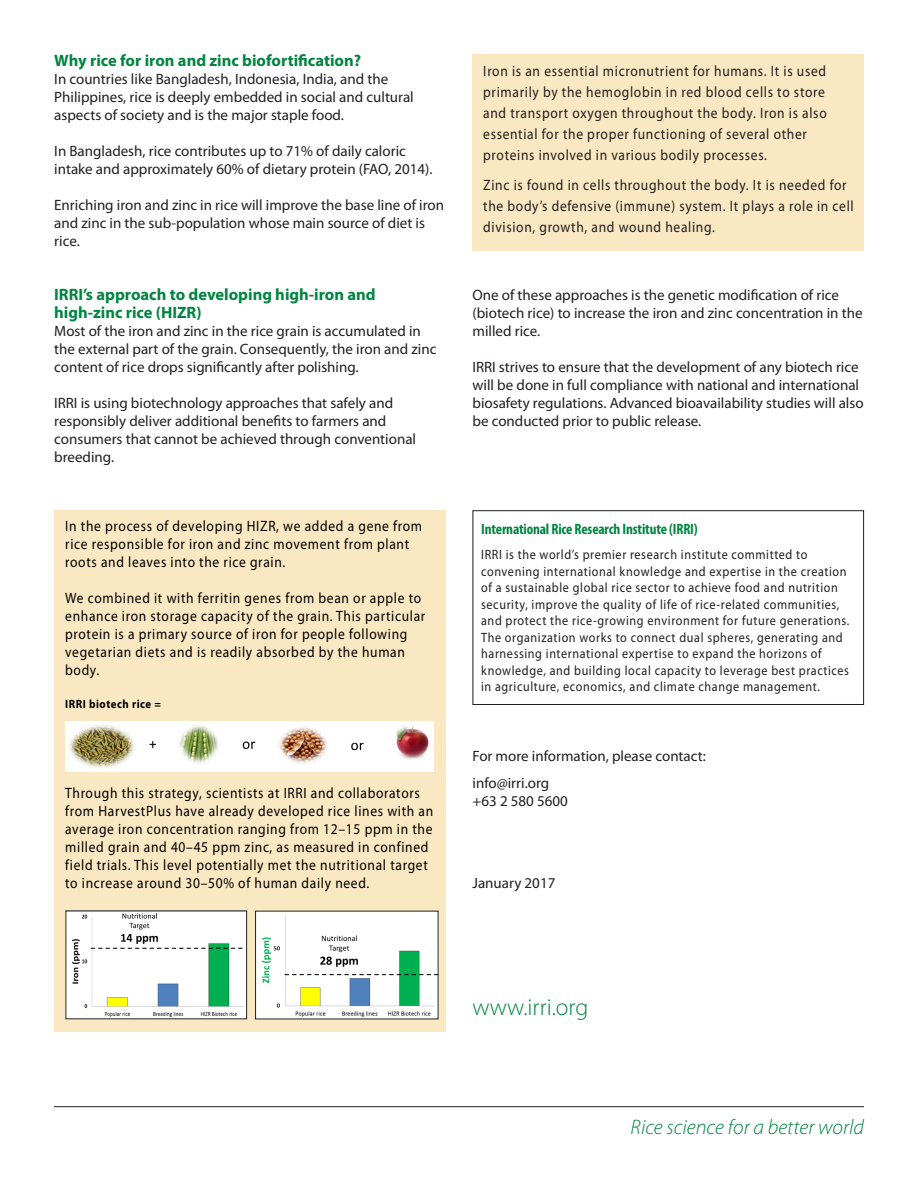
<style>
.page{position:relative;width:918px;height:1188px;background:#fff}
.page>*{position:absolute;margin:0;border:0;box-sizing:border-box;transform-origin:0 0}
.t1{font:300 23.7px "Myriad Pro";letter-spacing:.005em;color:#008540}
.t2{font:italic 300 21px "Myriad Pro";color:#008540}
.Heading_1{font:700 16.5px/18px "Myriad Pro";color:#008540}
.t3{font:15px/18px "Myriad Pro";color:#231f20}
.t4{font:15px/18px "Myriad Pro";letter-spacing:.05em;color:#000;scale:.9 1}
.t5{font:15px/21px "Myriad Pro";letter-spacing:.05em;color:#231f20;scale:.9 1}
.t6{font:700 condensed 15px "Myriad Pro";letter-spacing:-.01em;color:#008540}
.t7{font:13.5px/16.5px "Myriad Pro";letter-spacing:.05em;color:#231f20;scale:.9 1}
.t8{font:700 12px "Myriad Pro";letter-spacing:.05em;color:#000;scale:.9 1}
</style>
<div class="page">
<div style="left:472px;top:510px;width:392px;height:195px;border:1px solid #231f20"></div>
<div style="left:54px;top:510px;width:392px;height:522px;background:#fae8c3"></div>
<img style="left:66px;top:722px;width:368px;height:50px">
<img style="left:257px;top:913px;width:179px;height:104px">
<img style="left:68px;top:913px;width:177px;height:104px">
<hr style="left:54px;top:1106px;width:810px;height:1px;background:#231f20">
<div style="left:472px;top:54px;width:392px;height:196px;background:#fae8c3"></div>
<p class="Heading_1" style="left:54px;top:52px;width:308px">Why rice for iron and zinc biofortification?</p>
<p class="t3" style="left:54px;top:71px;width:361px">In countries like Bangladesh, Indonesia, India, and the<br>Philippines, rice is deeply embedded in social and cultural aspects of society and is the major staple food.</p>
<p class="t3" style="left:54px;top:143px;width:380px">In Bangladesh, rice contributes up to 71% of daily caloric intake and approximately 60% of dietary protein (FAO, 2014).</p>
<p class="t3" style="left:54px;top:197px;width:391px">Enriching iron and zinc in rice will improve the base line of iron and zinc in the sub-population whose main source of diet is rice.</p>
<p class="Heading_1" style="left:54px;top:286px;width:323px">IRRI’s approach to developing high-iron and high-zinc rice (HIZR)</p>
<p class="t3" style="left:54px;top:323px;width:384px">Most of the iron and zinc in the rice grain is accumulated in the external part of the grain. Consequently, the iron and zinc content of rice drops significantly after polishing.</p>
<p class="t3" style="left:54px;top:395px;width:363px">IRRI is using biotechnology approaches that safely and responsibly deliver additional benefits to farmers and consumers that cannot be achieved through conventional breeding.</p>
<p class="t4" style="left:65px;top:517px;width:398px">In the process of developing HIZR, we added a gene from rice responsible for iron and zinc movement from plant roots and leaves into the rice grain.</p>
<p class="t4" style="left:65px;top:589px;width:402px">We combined it with ferritin genes from bean or apple to enhance iron storage capacity of the grain. This particular protein is a primary source of iron for people following vegetarian diets and is readily absorbed by the human body.</p>
<p class="t8" style="left:65px;top:697px;width:108px">IRRI biotech rice =</p>
<p class="t4" style="left:65px;top:784px;width:410px">Through this strategy, scientists at IRRI and collaborators from HarvestPlus have already developed rice lines with an average iron concentration ranging from 12–15 ppm in the milled grain and 40–45 ppm zinc, as measured in confined field trials. This level potentially met the nutritional target to increase around 30–50% of human daily need.</p>
<p class="t5" style="left:483px;top:61px;width:383px">Iron is an essential micronutrient for humans. It is used primarily by the hemoglobin in red blood cells to store and transport oxygen throughout the body. Iron is also essential for the proper functioning of several other proteins involved in various bodily processes.</p>
<p class="t5" style="left:483px;top:175px;width:413px">Zinc is found in cells throughout the body. It is needed for the body’s defensive (immune) system. It plays a role in cell division, growth, and wound healing.</p>
<p class="t3" style="left:472px;top:286px;width:392px">One of these approaches is the genetic modification of rice (biotech rice) to increase the iron and zinc concentration in the milled rice.</p>
<p class="t3" style="left:472px;top:358px;width:393px">IRRI strives to ensure that the development of any biotech rice will be done in full compliance with national and international biosafety regulations. Advanced bioavailability studies will also be conducted prior to public release.</p>
<p class="t6" style="left:481px;top:520px;width:218px">International Rice Research Institute (IRRI)</p>
<p class="t7" style="left:481px;top:547px;width:411px">IRRI is the world’s premier research institute committed to convening international knowledge and expertise in the creation of a sustainable global rice sector to achieve food and nutrition security, improve the quality of life of rice-related communities, and protect the rice-growing environment for future generations.<br>The organization works to connect dual spheres, generating and harnessing international expertise to expand the horizons of knowledge, and building local capacity to leverage best practices in agriculture, economics, and climate change management.</p>
<p class="t3" style="left:472px;top:747px;width:235px">For more information, please contact:</p>
<p class="t3" style="left:472px;top:774px;width:78px">info@irri.org</p>
<p class="t3" style="left:472px;top:792px;width:97px">+63 2 580 5600</p>
<p class="t3" style="left:472px;top:874px;width:84px">January 2017</p>
<p class="t1" style="left:472px;top:994px;width:117px">www.irri.org</p>
<p class="t2" style="left:631px;top:1116px;width:235px">Rice science for a better world</p>
</div>
